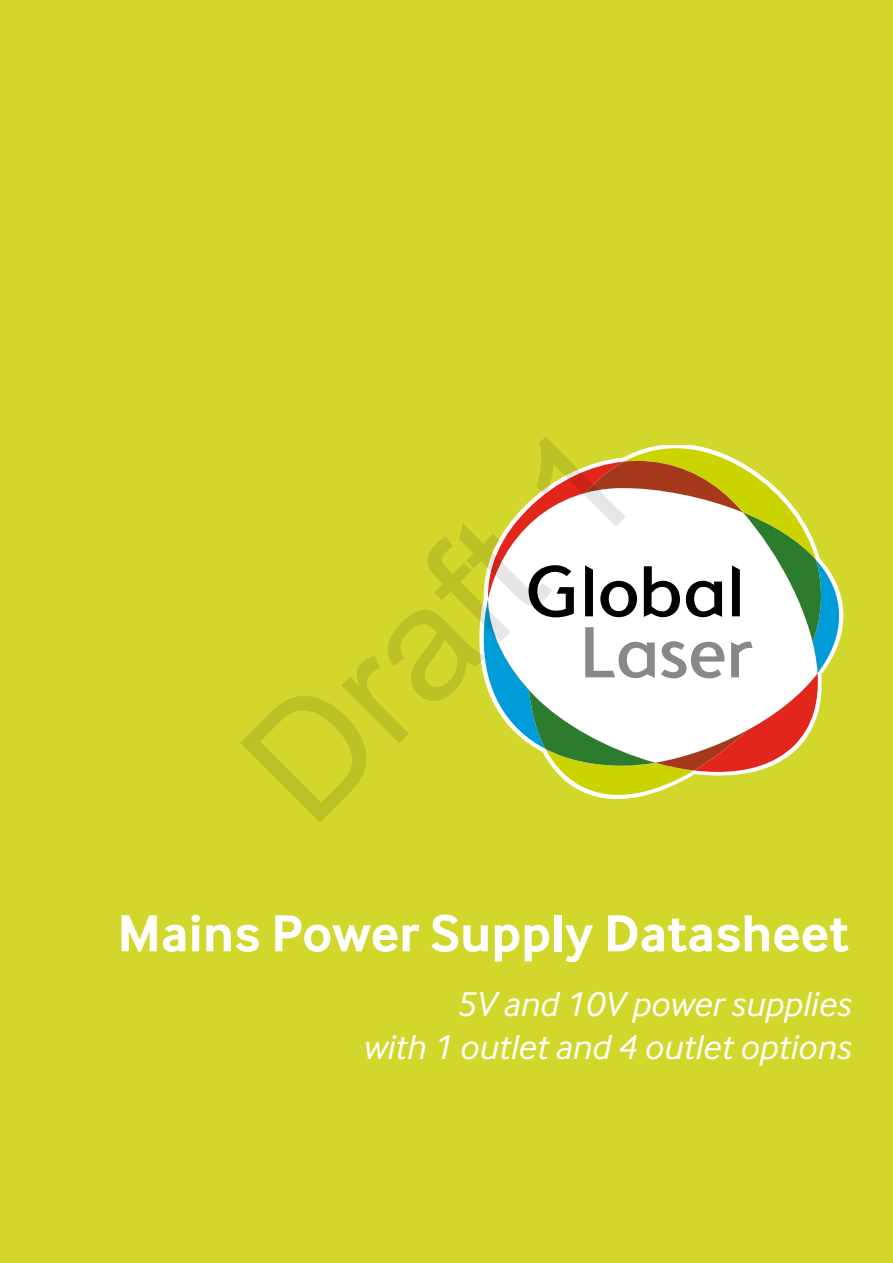
<style>
.page{position:relative;width:893px;height:1263px;background:#d1d72b}
.page>*{position:absolute;margin:0;border:0;box-sizing:border-box;transform-origin:0 0}
.t1{font:157.8px "Arial";color:rgb(0 0 0/.1)}
.t2{font:700 54px "Inter Face";color:#fff}
.t3{font:italic 36px/43.2px "Inter Face";color:#fff;text-align:right}
</style>
<div class="page">
<svg style="left:479px;top:446px;width:364px;height:353px"></svg>
<svg style="left:484px;top:560px;width:355px;height:189px"></svg>
<svg style="left:487px;top:448px;width:336px;height:347px"></svg>
<h1 class="t1" style="left:199px;top:719px;width:475px;rotate:-45deg">Draft 1</h1>
<h2 class="t2" style="left:117px;top:902px;width:733px">Mains Power Supply Datasheet</h2>
<p class="t3" style="left:362px;top:982px;width:490px">5V and 10V power supplies<br>with 1 outlet and 4 outlet options</p>
</div>
